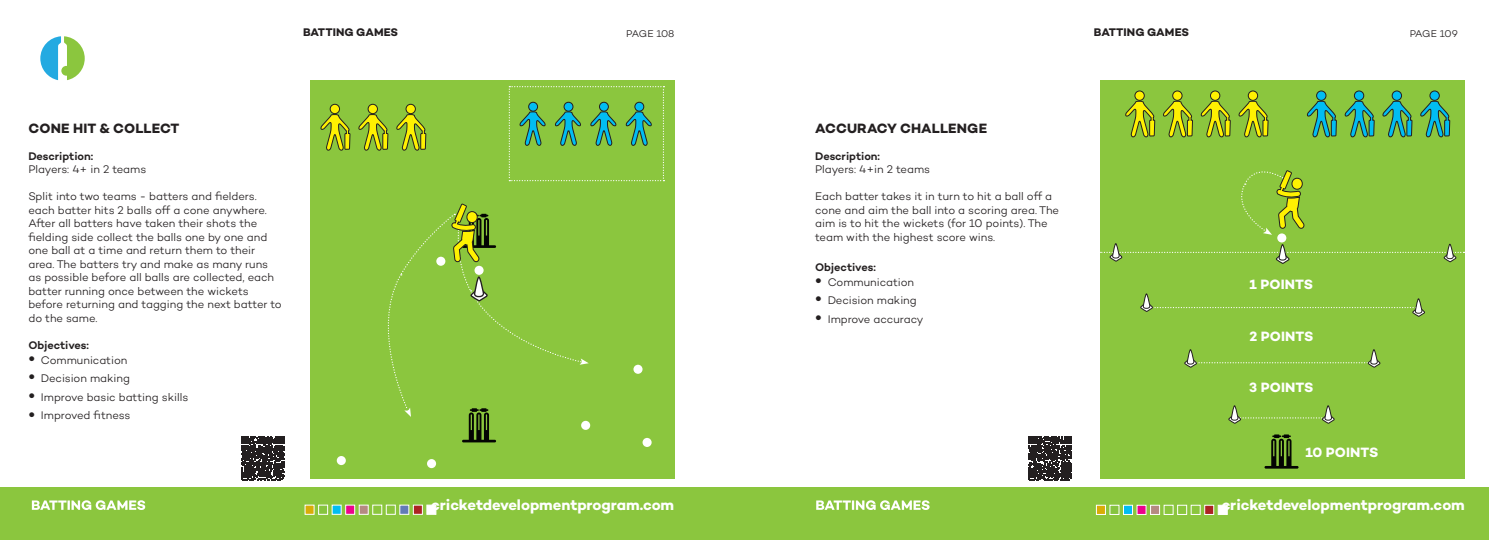
<style>
.page{position:relative;width:1489px;height:540px;background:#fff}
.page>*{position:absolute;margin:0;border:0;box-sizing:border-box;transform-origin:0 0}
.t1{font:700 15px "Campton";letter-spacing:-.005em;color:#fff}
.t2{font:700 13.75px "Campton";letter-spacing:.01em;color:#231f20}
.t3{font:700 13.75px "Campton";letter-spacing:.01em;color:#fff}
.t4{font:300 11.25px/13.5px "Campton";letter-spacing:-.005em;color:#231f20}
.t5{font:600 11.25px "Campton";letter-spacing:-.005em;color:#231f20}
.t6{font:700 11.25px "Campton";letter-spacing:.005em;color:#231f20}
.t7{font:300 10px "Campton";letter-spacing:-.03em;color:#231f20}
.s1{font-size:21.25px}
</style>
<div class="page">
<div style="left:0;top:487px;width:1488px;height:53px;background:#8bc63e"></div>
<div style="left:310px;top:80px;width:364px;height:399px;background:#8bc63e"></div>
<div style="left:1100px;top:80px;width:364px;height:399px;background:#8bc63e"></div>
<svg style="left:1264px;top:434px;width:34px;height:35px"></svg>
<svg style="left:1228px;top:405px;width:106px;height:19px"></svg>
<svg style="left:1184px;top:349px;width:196px;height:19px"></svg>
<svg style="left:1140px;top:293px;width:285px;height:24px"></svg>
<div style="left:1096px;top:505px;width:9px;height:10px;background:#d9ad07;border:1px solid #fff"></div>
<div style="left:1204px;top:505px;width:9px;height:10px;background:#ac2322;border:1px solid #fff"></div>
<div style="left:1109px;top:505px;width:10px;height:10px;background:#86c43f;border:1px solid #fff"></div>
<div style="left:1217px;top:505px;width:10px;height:10px;background:#fff;border:1px solid #fff"></div>
<div style="left:1123px;top:505px;width:9px;height:10px;background:#01bdf2;border:1px solid #fff"></div>
<div style="left:1150px;top:505px;width:9px;height:10px;background:#b58a82;border:1px solid #fff"></div>
<div style="left:1177px;top:505px;width:9px;height:10px;background:#8bc63e;border:1px solid #fff"></div>
<div style="left:1136px;top:505px;width:10px;height:10px;background:#ed028c;border:1px solid #fff"></div>
<div style="left:1163px;top:505px;width:10px;height:10px;background:#8bc63e;border:1px solid #fff"></div>
<div style="left:1190px;top:505px;width:10px;height:10px;background:#8bc63e;border:1px solid #fff"></div>
<div style="left:305px;top:505px;width:9px;height:9px;background:#d9ad07"></div>
<div style="left:413px;top:505px;width:9px;height:9px;background:#ac2322;border:1px solid #fff"></div>
<div style="left:318px;top:505px;width:10px;height:9px;background:#86c43f;border:1px solid #fff"></div>
<div style="left:427px;top:505px;width:9px;height:9px;background:#fff"></div>
<div style="left:332px;top:505px;width:9px;height:9px;background:#01bdf2"></div>
<div style="left:359px;top:505px;width:9px;height:9px;background:#b58a82;border:1px solid #fff"></div>
<div style="left:386px;top:505px;width:9px;height:9px;background:#8bc63e;border:1px solid #fff"></div>
<div style="left:345px;top:505px;width:10px;height:9px;background:#ed028c;border:1px solid #fff"></div>
<div style="left:372px;top:505px;width:10px;height:9px;background:#8bc63e;border:1px solid #fff"></div>
<div style="left:399px;top:505px;width:10px;height:9px;background:#627bb7;border:1px solid #fff"></div>
<div style="left:642px;top:438px;width:9px;height:9px;background:#fff;border-radius:50%"></div>
<svg style="left:241px;top:437px;width:44px;height:43px;background:#3d393a"></svg>
<svg style="left:1028px;top:437px;width:43px;height:43px;background:#3d3a3b"></svg>
<svg style="left:32px;top:500px;width:113px;height:10px"></svg>
<svg style="left:816px;top:500px;width:113px;height:10px"></svg>
<div style="left:1277px;top:233px;width:9px;height:10px;background:#fff;border-radius:50%"></div>
<svg style="left:1100px;top:243px;width:364px;height:21px"></svg>
<svg style="left:1125px;top:90px;width:30px;height:48px"></svg>
<svg style="left:1163px;top:90px;width:30px;height:48px"></svg>
<svg style="left:1344px;top:90px;width:30px;height:48px"></svg>
<svg style="left:1382px;top:90px;width:30px;height:48px"></svg>
<svg style="left:1200px;top:90px;width:136px;height:145px"></svg>
<svg style="left:1420px;top:90px;width:30px;height:48px"></svg>
<svg style="left:508px;top:86px;width:156px;height:95px"></svg>
<div style="left:427px;top:459px;width:9px;height:9px;background:#fff;border-radius:50%"></div>
<div style="left:633px;top:365px;width:9px;height:9px;background:#fff;border-radius:50%"></div>
<div style="left:337px;top:456px;width:9px;height:9px;background:#fff;border-radius:50%"></div>
<div style="left:581px;top:421px;width:9px;height:9px;background:#fff;border-radius:50%"></div>
<svg style="left:387px;top:203px;width:201px;height:239px"></svg>
<svg style="left:320px;top:103px;width:30px;height:48px"></svg>
<svg style="left:358px;top:103px;width:30px;height:48px"></svg>
<svg style="left:396px;top:103px;width:30px;height:48px"></svg>
<svg style="left:40px;top:36px;width:45px;height:44px"></svg>
<p class="t6" style="left:303px;top:25px;width:97px">BATTING GAMES</p>
<p class="t7" style="left:626px;top:27px;width:50px">PAGE 108</p>
<p class="t6" style="left:1093px;top:25px;width:97px">BATTING GAMES</p>
<p class="t7" style="left:1409px;top:27px;width:50px">PAGE 109</p>
<p class="t2" style="left:28px;top:119px;width:152px">CONE HIT &amp; COLLECT</p>
<p class="t5" style="left:28px;top:149px;width:66px">Description:</p>
<p class="t4" style="left:28px;top:162px;width:119px">Players: 4+ in 2 teams</p>
<p class="t4" style="left:28px;top:189px;width:255px">Split into two teams - batters and fielders. each batter hits 2 balls off a cone anywhere.<br>After all batters have taken their shots the fielding side collect the balls one by one and one ball at a time and return them to their area. The batters try and make as many runs as possible before all balls are collected, each batter running once between the wickets before returning and tagging the next batter to do the same.</p>
<p class="t5" style="left:28px;top:338px;width:62px">Objectives:</p>
<p class="t4" style="left:28px;top:353px;width:100px"><span class="s1">•</span> Communication</p>
<p class="t4" style="left:28px;top:371px;width:103px"><span class="s1">•</span> Decision making</p>
<p class="t4" style="left:28px;top:390px;width:161px"><span class="s1">•</span> Improve basic batting skills</p>
<p class="t4" style="left:28px;top:409px;width:104px"><span class="s1">•</span> Improved fitness</p>
<p class="t2" style="left:815px;top:119px;width:173px">ACCURACY CHALLENGE</p>
<p class="t5" style="left:815px;top:149px;width:66px">Description:</p>
<p class="t4" style="left:815px;top:162px;width:116px">Players: 4+in 2 teams</p>
<p class="t4" style="left:815px;top:189px;width:245px">Each batter takes it in turn to hit a ball off a cone and aim the ball into a scoring area. The aim is to hit the wickets (for 10 points). The team with the highest score wins.</p>
<p class="t5" style="left:815px;top:260px;width:62px">Objectives:</p>
<p class="t4" style="left:815px;top:275px;width:100px"><span class="s1">•</span> Communication</p>
<p class="t4" style="left:815px;top:293px;width:103px"><span class="s1">•</span> Decision making</p>
<p class="t4" style="left:815px;top:312px;width:110px"><span class="s1">•</span> Improve accuracy</p>
<p class="t3" style="left:1249px;top:276px;width:65px">1 POINTS</p>
<p class="t3" style="left:1249px;top:327px;width:65px">2 POINTS</p>
<p class="t3" style="left:1249px;top:379px;width:66px">3 POINTS</p>
<p class="t3" style="left:1305px;top:443px;width:75px">10 POINTS</p>
<h1 class="t1" style="left:431px;top:495px;width:245px">cricketdevelopmentprogram.com</h1>
<h1 class="t1" style="left:1221px;top:495px;width:245px">cricketdevelopmentprogram.com</h1>
</div>
